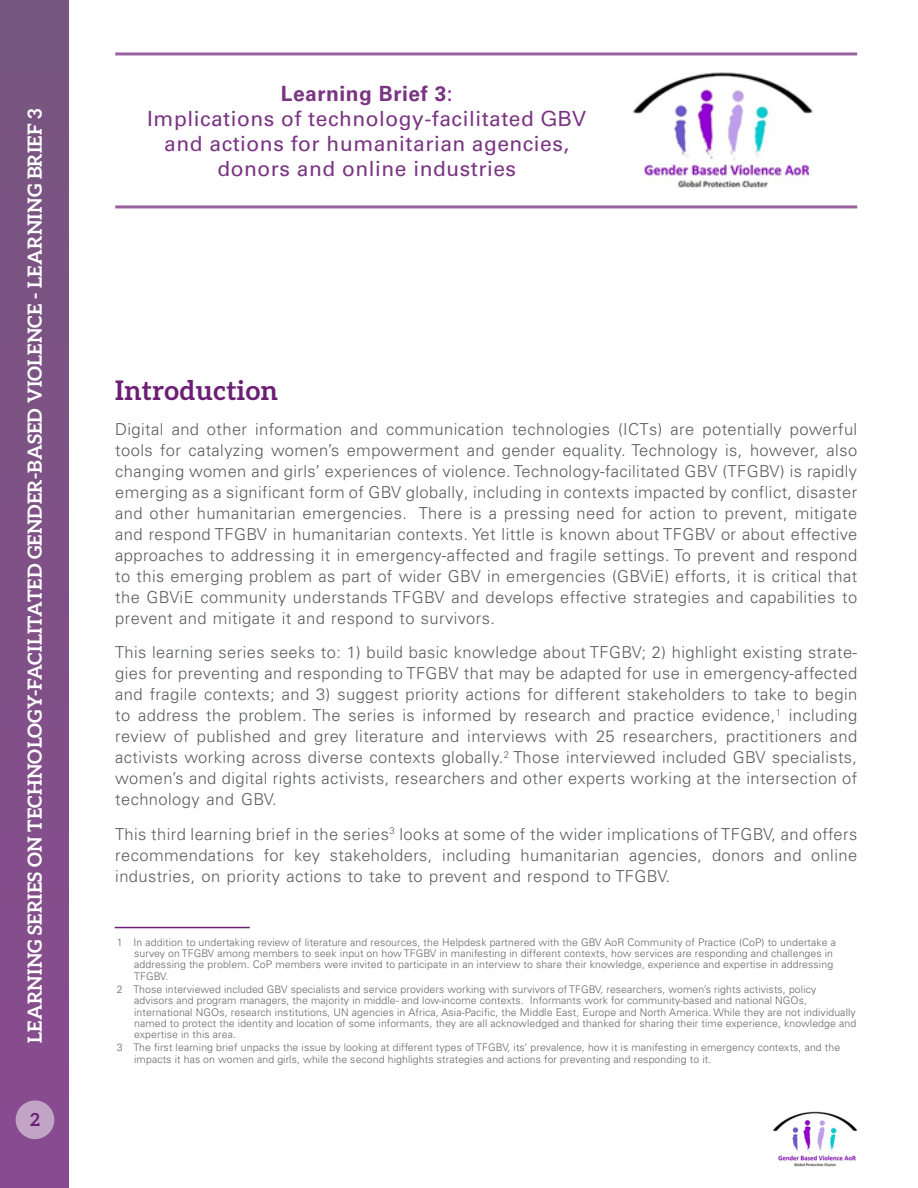
<style>
.page{position:relative;width:918px;height:1188px;background:#fff}
.page>*{position:absolute;margin:0;border:0;box-sizing:border-box;transform-origin:0 0}
.t1{font:700 27px "Aleo";letter-spacing:.02em;color:#6b1e74}
.t2{font:21px/24.9px "Univers LT Pro 55 Roman";letter-spacing:.025em;color:#7a3582;text-align:center}
.t3{font:700 21px "Univers LT Pro 65";letter-spacing:.025em;color:#7a3582}
.t4{font:700 19.5px "Aleo";letter-spacing:.01em;color:#fff}
.t5{font:700 18px "Aleo";color:#6b1e74}
.t6{font:300 16.5px/21px "Univers LT Pro 45";letter-spacing:.025em;color:#5c5d5f;text-align:justify}
.t7{font:300 10.5px/11.2px "Univers LT Pro 45";letter-spacing:.01em;color:#656669}
.s1{font-family:"Univers LT Pro 55 Roman";font-weight:400}
.s2{font-family:"Microsoft Sans Serif"}
</style>
<div class="page">
<div style="left:0;top:0;width:68px;height:1188px;background:#7f5187"></div>
<div style="left:16px;top:1100px;width:38px;height:39px;background:#c2a4c6;border-radius:50%"></div>
<img style="left:773px;top:1112px;width:84px;height:55px">
<img style="left:632px;top:72px;width:180px;height:116px">
<hr style="left:115px;top:205px;width:742px;height:3px;background:#6b1e74">
<hr style="left:115px;top:52px;width:742px;height:3px;background:#6b1e74">
<hr style="left:115px;top:927px;width:135px;height:1px;background:#6b1e74">
<p class="t4" style="left:24px;top:1043px;width:936px;rotate:-90deg">LEARNING SERIES ON TECHNOLOGY-FACILITATED GENDER-BASED VIOLENCE - LEARNING BRIEF 3</p>
<p class="t5" style="left:30px;top:1109px;width:11px">2</p>
<p class="t3" style="left:281px;top:81px;width:173px">Learning Brief 3<span class="s1">:</span></p>
<p class="t2" style="left:147px;top:106px;width:441px">Implications of technology-facilitated <span class="s2">GBV </span>and actions for humanitarian agencies, donors and online industries</p>
<h1 class="t1" style="left:115px;top:375px;width:164px">Introduction</h1>
<p class="t6" style="left:115px;top:418px;width:744px">Digital and other information and communication technologies (ICTs) are potentially powerful tools for catalyzing women’s empowerment and gender equality. Technology is, however, also changing women and girls’ experiences of violence. Technology-facilitated GBV (TFGBV) is rapidly emerging as a significant form of GBV globally, including in contexts impacted by conflict, disaster and other humanitarian emergencies. There is a pressing need for action to prevent, mitigate and respond TFGBV in humanitarian contexts. Yet little is known about TFGBV or about effective approaches to addressing it in emergency-affected and fragile settings. To prevent and respond to this emerging problem as part of wider GBV in emergencies (GBViE) efforts, it is critical that the GBViE community understands TFGBV and develops effective strategies and capabilities to prevent and mitigate it and respond to survivors.</p>
<p class="t6" style="left:115px;top:642px;width:744px">This learning series seeks to: 1) build basic knowledge about TFGBV; 2) highlight existing strate&shy;gies for preventing and responding to TFGBV that may be adapted for use in emergency-affected and fragile contexts; and 3) suggest priority actions for different stakeholders to take to begin to address the problem. The series is informed by research and practice evidence,<sup>1</sup> including review of published and grey literature and interviews with 25 researchers, practitioners and activists working across diverse contexts globally.<sup>2</sup> Those interviewed included GBV specialists, women’s and digital rights activists, researchers and other experts working at the intersection of technology and GBV.</p>
<p class="t6" style="left:115px;top:823px;width:744px">This third learning brief in the series<sup>3</sup> looks at some of the wider implications of TFGBV, and offers recommendations for key stakeholders, including humanitarian agencies, donors and online industries, on priority actions to take to prevent and respond to TFGBV.</p>
<p class="t7" style="left:134px;top:937px;width:703px;text-indent:-17px">1 In addition to undertaking review of literature and resources, the Helpdesk partnered with the GBV AoR Community of Practice (CoP) to undertake a survey on TFGBV among members to seek input on how TFGBV in manifesting in different contexts, how services are responding and challenges in addressing the problem. CoP members were invited to participate in an interview to share their knowledge, experience and expertise in addressing TFGBV.</p>
<p class="t7" style="left:134px;top:984px;width:724px;text-indent:-17px">2 Those interviewed included GBV specialists and service providers working with survivors of TFGBV, researchers, women’s rights activists, policy advisors and program managers, the majority in middle- and low-income contexts. Informants work for community-based and national NGOs, international NGOs, research institutions, UN agencies in Africa, Asia-Pacific, the Middle East, Europe and North America. While they are not individually named to protect the identity and location of some informants, they are all acknowledged and thanked for sharing their time experience, knowledge and expertise in this area.</p>
<p class="t7" style="left:134px;top:1042px;width:708px;text-indent:-17px">3 The first learning brief unpacks the issue by looking at different types of TFGBV, its’ prevalence, how it is manifesting in emergency contexts, and the impacts it has on women and girls, while the second highlights strategies and actions for preventing and responding to it.</p>
</div>
